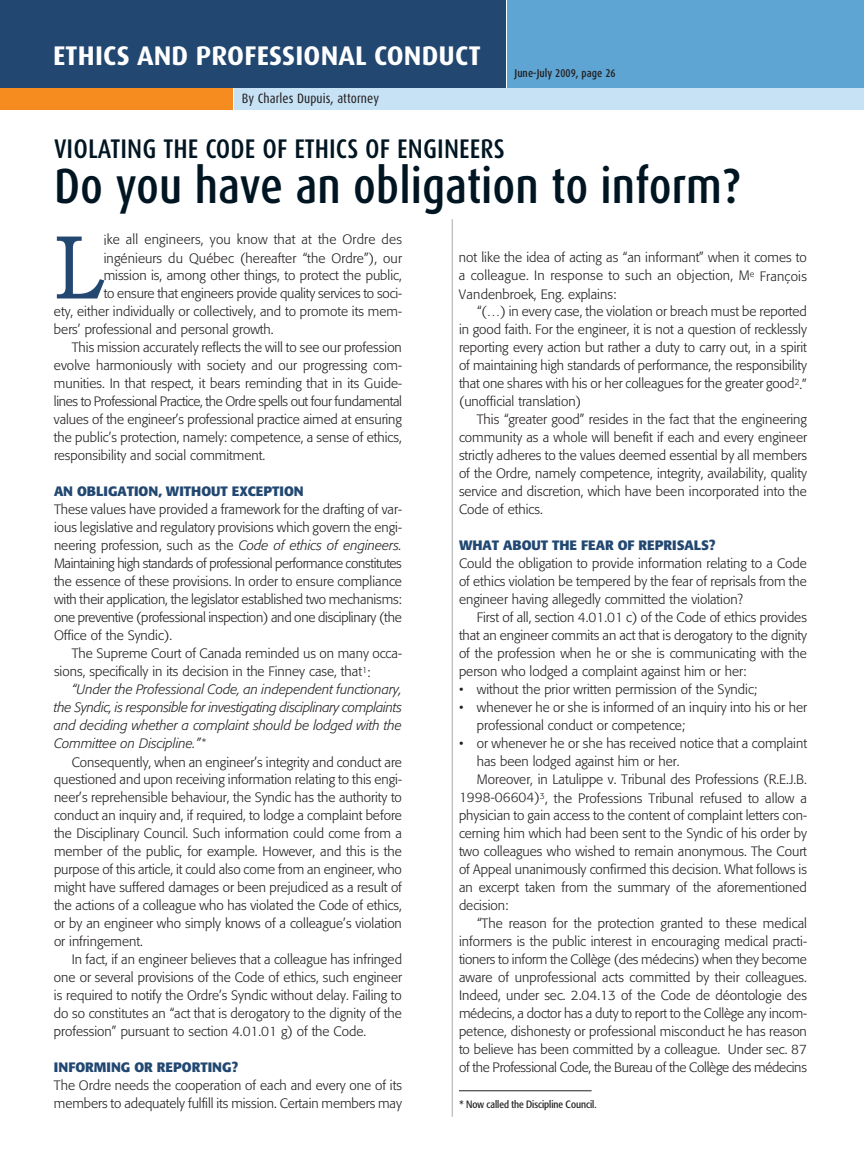
<style>
.page{position:relative;width:864px;height:1161px;background:#fff}
.page>*{position:absolute;margin:0;border:0;box-sizing:border-box;transform-origin:0 0}
.t1{font:86.7px "Cushing";color:#224872}
.t2{font:500 49.5px "Dax Condensed";color:#001522}
.t3{font:500 27px "Dax Condensed";letter-spacing:.005em;color:#001522}
.t4{font:700 27px "Dax";letter-spacing:.005em;color:#fff}
.t5{font:300 13.5px/18px "Formata";color:#231f20;text-align:justify}
.t6{font:italic 300 13.5px/18px "Formata";color:#231f20;text-align:justify}
.t7{font:700 13.5px "Formata";color:#224872}
.t8{font:300 13.5px "Formata";letter-spacing:-.025em;color:#231f20}
.t9{font:300 13.5px "Formata";letter-spacing:-.02em;color:#231f20}
.t10{font:13.5px "Dax Condensed";letter-spacing:.005em;color:#231f20}
.t11{font:500 11.25px "Dax Condensed";letter-spacing:.005em;color:#231f20}
.t12{font:condensed 10.5px "Formata";color:#231f20}
.s1{font-style:italic}
</style>
<div class="page">
<div style="left:0;top:0;width:505px;height:87px;background:#224872"></div>
<div style="left:507px;top:0;width:357px;height:87px;background:#5fa5d3"></div>
<div style="left:0;top:89px;width:233px;height:21px;background:#f68b1f"></div>
<div style="left:234px;top:89px;width:630px;height:21px;background:#c7e2f5"></div>
<hr style="left:452px;top:219px;width:1px;height:898px;background:#a8a9ad">
<hr style="left:459px;top:1090px;width:133px;height:1px;background:#231f20">
<h3 class="t4" style="left:53px;top:44px;width:430px">ETHICS AND PROFESSIONAL CONDUCT</h3>
<p class="t10" style="left:242px;top:93px;width:139px">By Charles Dupuis, attorney</p>
<p class="t11" style="left:514px;top:68px;width:103px">June-July 2009, page 26</p>
<h3 class="t3" style="left:54px;top:137px;width:452px">VIOLATING THE CODE OF ETHICS OF ENGINEERS</h3>
<h2 class="t2" style="left:54px;top:164px;width:689px">Do you have an obligation to inform?</h2>
<h1 class="t1" style="left:54px;top:235px;width:51px">L</h1>
<p class="t5" style="left:104px;top:232px;width:300px">ike all engineers, you know that at the Ordre des</p>
<p class="t5" style="left:104px;top:250px;width:300px">ingénieurs du Québec (hereafter “the Ordre”), our</p>
<p class="t5" style="left:104px;top:268px;width:300px">mission is, among other things, to protect the public,</p>
<p class="t5" style="left:104px;top:286px;width:300px">to ensure that engineers provide quality services to soci-</p>
<p class="t5" style="left:54px;top:304px;width:349px">ety, either individually or collectively, and to promote its mem-</p>
<p class="t5" style="left:54px;top:322px;width:221px">bers’ professional and personal growth.</p>
<p class="t5" style="left:72px;top:340px;width:332px">This mission accurately reflects the will to see our profession</p>
<p class="t5" style="left:54px;top:358px;width:349px">evolve harmoniously with society and our progressing com-</p>
<p class="t5" style="left:54px;top:376px;width:349px">munities. In that respect, it bears reminding that in its Guide-</p>
<p class="t8" style="left:54px;top:396px;width:349px">lines to Professional Practice, the Ordre spells out four fundamental</p>
<p class="t5" style="left:54px;top:412px;width:349px">values of the engineer’s professional practice aimed at ensuring</p>
<p class="t5" style="left:54px;top:430px;width:349px">the public’s protection, namely: competence, a sense of ethics,</p>
<p class="t5" style="left:54px;top:448px;width:213px">responsibility and social commitment.</p>
<p class="t7" style="left:54px;top:486px;width:251px">AN OBLIGATION, WITHOUT EXCEPTION</p>
<p class="t5" style="left:54px;top:502px;width:349px">These values have provided a framework for the drafting of var&shy;ious legislative and regulatory provisions which govern the engi&shy;neering profession, such as the <span class="s1">Code of ethics of engineers.<br></span>Maintaining high standards of professional performance constitutes the essence of these provisions. In order to ensure compliance with their application, the legislator established two mechanisms: one preventive (professional inspection) and one disciplinary (the Office of the Syndic).</p>
<p class="t5" style="left:54px;top:646px;width:349px;text-indent:18px">The Supreme Court of Canada reminded us on many occa&shy;sions, specifically in its decision in the Finney case, that<sup>1</sup>:</p>
<p class="t6" style="left:54px;top:682px;width:349px;text-indent:18px">“Under the Professional Code, an independent functionary, the Syndic, is responsible for investigating disciplinary complaints and deciding whether a complaint should be lodged with the Committee on Discipline.” <sup>*</sup></p>
<p class="t5" style="left:54px;top:754px;width:349px;text-indent:18px">Consequently, when an engineer’s integrity and conduct are questioned and upon receiving information relating to this engi&shy;neer’s reprehensible behaviour, the Syndic has the authority to conduct an inquiry and, if required, to lodge a complaint before the Disciplinary Council. Such information could come from a member of the public, for example. However, and this is the purpose of this article, it could also come from an engineer, who might have suffered damages or been prejudiced as a result of the actions of a colleague who has violated the Code of ethics, or by an engineer who simply knows of a colleague’s violation or infringement.</p>
<p class="t5" style="left:54px;top:952px;width:349px;text-indent:18px">In fact, if an engineer believes that a colleague has infringed one or several provisions of the Code of ethics, such engineer is required to notify the Ordre’s Syndic without delay. Failing to do so constitutes an “act that is derogatory to the dignity of the profession” pursuant to section 4.01.01 g) of the Code.</p>
<p class="t7" style="left:54px;top:1062px;width:185px">INFORMING OR REPORTING?</p>
<p class="t5" style="left:54px;top:1078px;width:349px">The Ordre needs the cooperation of each and every one of its members to adequately fulfill its mission. Certain members may</p>
<p class="t5" style="left:459px;top:250px;width:349px">not like the idea of acting as “an informant” when it comes to a colleague. In response to such an objection, M<sup>e</sup> François Vandenbroek, Eng. explains:</p>
<p class="t5" style="left:459px;top:304px;width:349px;text-indent:18px">“(…) in every case, the violation or breach must be reported in good faith. For the engineer, it is not a question of recklessly reporting every action but rather a duty to carry out, in a spirit of maintaining high standards of performance, the responsibility that one shares with his or her colleagues for the greater good<sup>2</sup>.” (unofficial translation)</p>
<p class="t5" style="left:459px;top:412px;width:349px;text-indent:18px">This “greater good” resides in the fact that the engineering community as a whole will benefit if each and every engineer strictly adheres to the values deemed essential by all members of the Ordre, namely competence, integrity, availability, quality service and discretion, which have been incorporated into the Code of ethics.</p>
<p class="t7" style="left:459px;top:540px;width:258px">WHAT ABOUT THE FEAR OF REPRISALS?</p>
<p class="t5" style="left:459px;top:556px;width:349px">Could the obligation to provide information relating to a Code of ethics violation be tempered by the fear of reprisals from the engineer having allegedly committed the violation?</p>
<p class="t5" style="left:459px;top:610px;width:349px;text-indent:18px">First of all, section 4.01.01 c) of the Code of ethics provides that an engineer commits an act that is derogatory to the dignity of the profession when he or she is communicating with the person who lodged a complaint against him or her:</p>
<p class="t5" style="left:459px;top:682px;width:300px">• without the prior written permission of the Syndic;</p>
<p class="t5" style="left:477px;top:700px;width:332px;text-indent:-18px">• whenever he or she is informed of an inquiry into his or her professional conduct or competence;</p>
<p class="t5" style="left:459px;top:736px;width:349px">• or whenever he or she has received notice that a complaint</p>
<p class="t5" style="left:477px;top:754px;width:204px">has been lodged against him or her.</p>
<p class="t5" style="left:477px;top:772px;width:332px">Moreover, in Latulippe v. Tribunal des Professions (R.E.J.B.</p>
<p class="t5" style="left:459px;top:790px;width:349px">1998-06604)<sup>3</sup>, the Professions Tribunal refused to allow a</p>
<p class="t5" style="left:459px;top:808px;width:349px">physician to gain access to the content of complaint letters con-</p>
<p class="t5" style="left:459px;top:826px;width:349px">cerning him which had been sent to the Syndic of his order by</p>
<p class="t5" style="left:459px;top:844px;width:349px">two colleagues who wished to remain anonymous. The Court</p>
<p class="t5" style="left:459px;top:862px;width:349px">of Appeal unanimously confirmed this decision. What follows is</p>
<p class="t5" style="left:459px;top:880px;width:349px">an excerpt taken from the summary of the aforementioned</p>
<p class="t5" style="left:459px;top:898px;width:51px">decision:</p>
<p class="t5" style="left:477px;top:916px;width:332px">“The reason for the protection granted to these medical</p>
<p class="t5" style="left:459px;top:934px;width:349px">informers is the public interest in encouraging medical practi-</p>
<p class="t5" style="left:459px;top:952px;width:349px">tioners to inform the Collège (des médecins) when they become</p>
<p class="t5" style="left:459px;top:970px;width:349px">aware of unprofessional acts committed by their colleagues.</p>
<p class="t5" style="left:459px;top:988px;width:349px">Indeed, under sec. 2.04.13 of the Code de déontologie des</p>
<p class="t5" style="left:459px;top:1006px;width:349px">médecins, a doctor has a duty to report to the Collège any incom-</p>
<p class="t5" style="left:459px;top:1024px;width:349px">petence, dishonesty or professional misconduct he has reason</p>
<p class="t5" style="left:459px;top:1042px;width:349px">to believe has been committed by a colleague. Under sec. 87</p>
<p class="t9" style="left:459px;top:1062px;width:349px">of the Professional Code, the Bureau of the Collège des médecins</p>
<p class="t12" style="left:460px;top:1100px;width:139px">* Now called the Discipline Council.</p>
</div>
